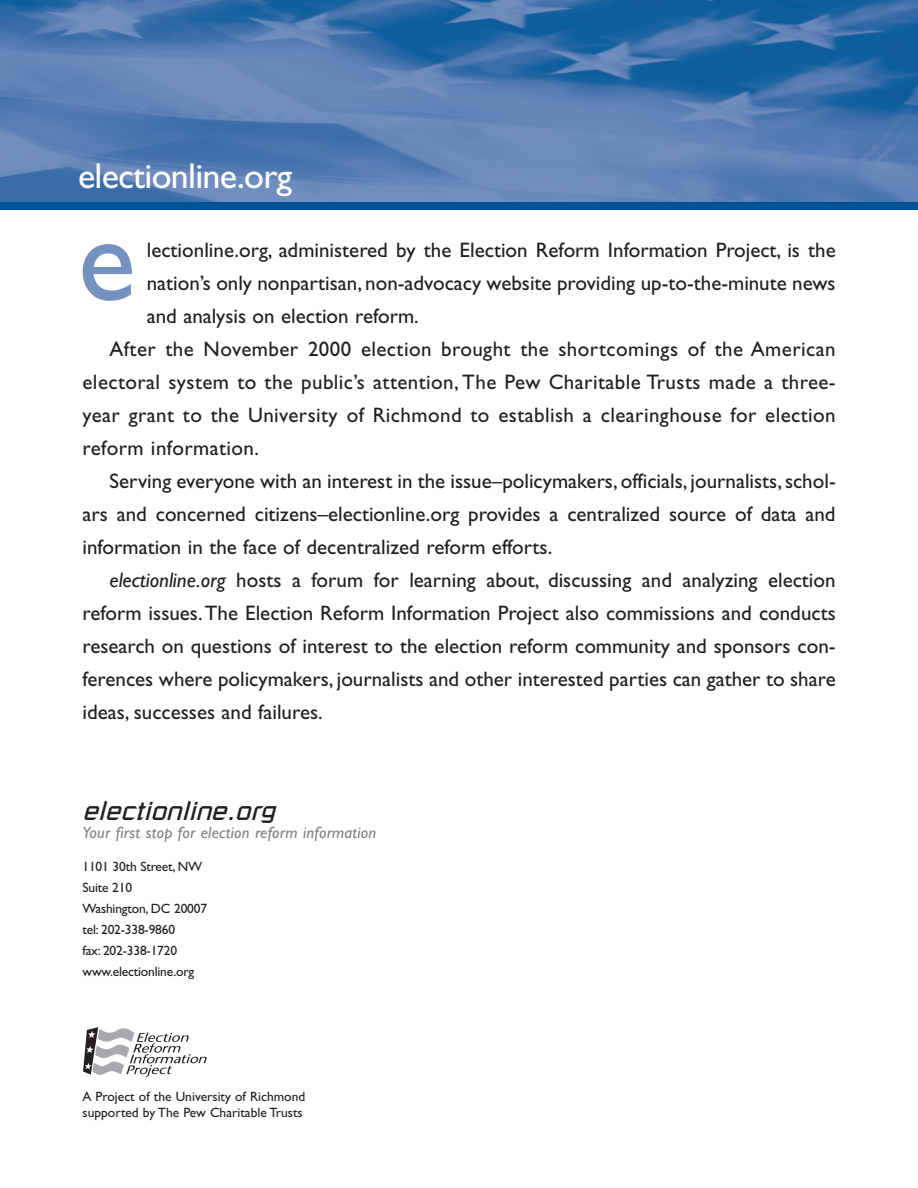
<style>
.page{position:relative;width:918px;height:1188px;background:#fff}
.page>*{position:absolute;margin:0;border:0;box-sizing:border-box;transform-origin:0 0}
.t1{font:121.5px "Gill Sans";color:#7491c0}
.t2{font:36px "Gill Sans";letter-spacing:-.02em;color:#fff}
.t3{font:italic 27px "Russell Square";color:#231f20}
.t4{font:21px "Gill Sans";color:#231f20}
.t5{font:21px "Gill Sans";letter-spacing:.02em;color:#231f20}
.t6{font:italic 16.5px "Gill Sans";letter-spacing:.015em;color:#808285}
.t7{font:13.5px/21px "Gill Sans";letter-spacing:-.015em;color:#231f20}
.s1{font-style:italic}
</style>
<div class="page">
<img style="left:0;top:0;width:918px;height:203px">
<div style="left:0;top:203px;width:918px;height:7px;background:#005294"></div>
<svg style="left:83px;top:1027px;width:124px;height:50px"></svg>
<h2 class="t2" style="left:78px;top:163px;width:216px">electionline.org</h2>
<p class="t4" style="left:147px;top:242px;width:690px">lectionline.org, administered by the Election Reform Information Project, is the</p>
<p class="t4" style="left:147px;top:275px;width:690px">nation’s only nonpartisan, non-advocacy website providing up-to-the-minute news</p>
<p class="t4" style="left:147px;top:308px;width:274px">and analysis on election reform.</p>
<p class="t5" style="left:110px;top:341px;width:728px">After the November 2000 election brought the shortcomings of the American</p>
<p class="t5" style="left:83px;top:374px;width:755px">electoral system to the public’s attention, The Pew Charitable Trusts made a three-</p>
<p class="t5" style="left:83px;top:407px;width:755px">year grant to the University of Richmond to establish a clearinghouse for election</p>
<p class="t5" style="left:83px;top:440px;width:178px">reform information.</p>
<p class="t4" style="left:110px;top:473px;width:728px">Serving everyone with an interest in the issue–policymakers, officials, journalists, schol-</p>
<p class="t4" style="left:83px;top:506px;width:755px">ars and concerned citizens–electionline.org provides a centralized source of data and</p>
<p class="t4" style="left:83px;top:539px;width:471px">information in the face of decentralized reform efforts.</p>
<p class="t4" style="left:110px;top:572px;width:728px"><span class="s1">electionline.org</span> hosts a forum for learning about, discussing and analyzing election</p>
<p class="t4" style="left:83px;top:605px;width:755px">reform issues.The Election Reform Information Project also commissions and conducts</p>
<p class="t4" style="left:83px;top:638px;width:755px">research on questions of interest to the election reform community and sponsors con-</p>
<p class="t4" style="left:83px;top:671px;width:755px">ferences where policymakers, journalists and other interested parties can gather to share</p>
<p class="t4" style="left:83px;top:704px;width:242px">ideas, successes and failures.</p>
<h1 class="t1" style="left:78px;top:213px;width:60px">e</h1>
<p class="t3" style="left:83px;top:801px;width:194px">electionline.org</p>
<p class="t6" style="left:83px;top:827px;width:295px">Your first stop for election reform information</p>
<p class="t7" style="left:83px;top:858px;width:126px">1101 30th Street, NW<br>Suite 210<br>Washington, DC 20007 tel: 202-338-9860<br>fax: 202-338-1720 www.electionline.org</p>
<p class="t7" style="left:83px;top:1089px;width:224px;line-height:16.5px">A Project of the University of Richmond supported by The Pew Charitable Trusts</p>
</div>
